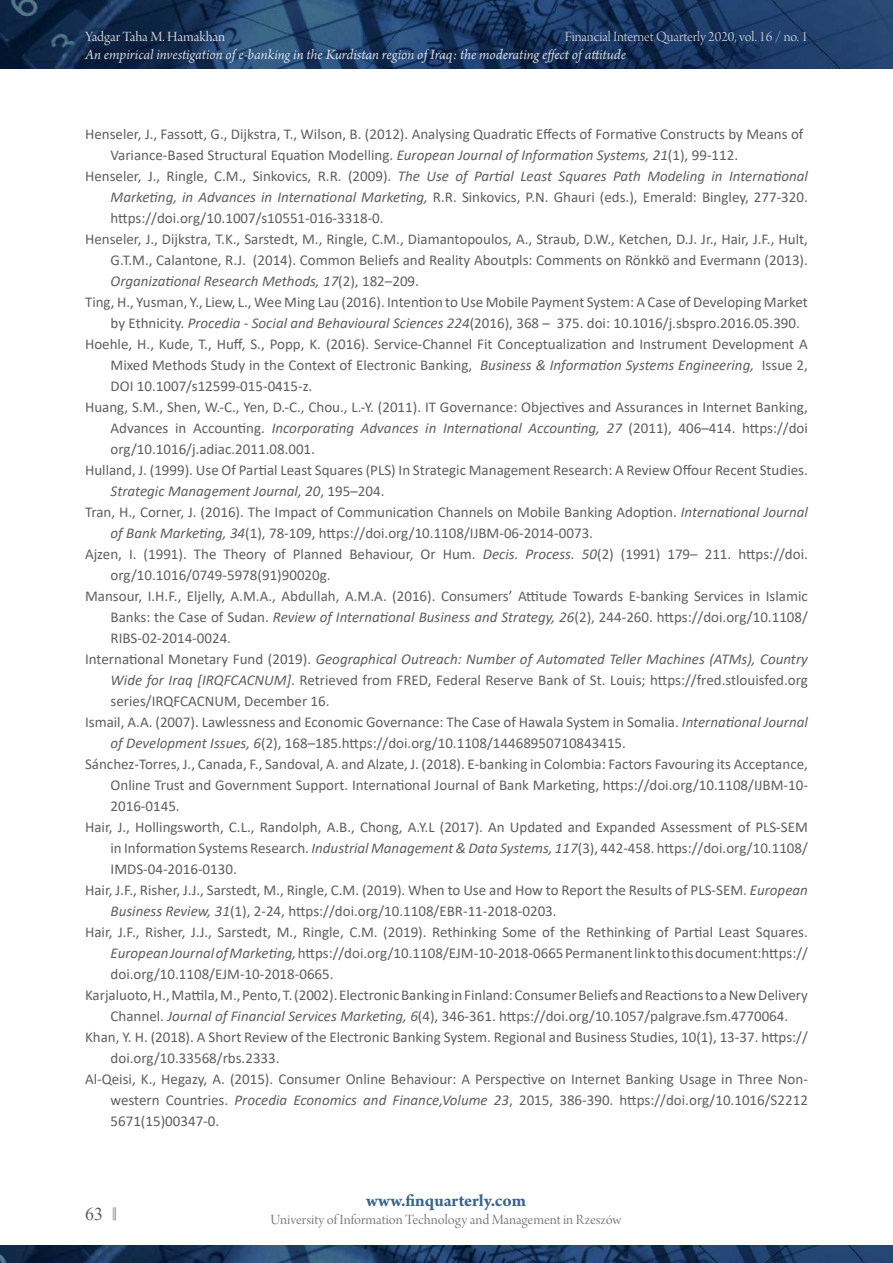
<style>
.page{position:relative;width:893px;height:1263px;background:#fff}
.page>*{position:absolute;margin:0;border:0;box-sizing:border-box;transform-origin:0 0}
.t1{font:700 18px "Arno Pro";color:#3a648b}
.t2{font:18px "Times New Roman";color:#5f5f5f}
.t3{font:15px "Calibri";color:#5f5f5f}
.t4{font:italic 15px "Calibri";color:#5f5f5f}
.t5{font:italic 15px "Arno Pro";letter-spacing:-.005em;color:#fff}
.t6{font:15px "Arno Pro Display";color:#7c7c7c}
.t7{font:15px "Arno Pro Light Display";color:#fff}
.t8{font:15px "Arno Pro Display";letter-spacing:-.005em;color:#fff}
.s1{font-style:italic}
.s2{font-style:normal}
</style>
<div class="page">
<img style="left:0;top:0;width:893px;height:68px">
<img style="left:0;top:1246px;width:893px;height:17px">
<svg style="left:113px;top:1207px;width:3px;height:13px"></svg>
<p class="t8" style="left:85px;top:28px;width:142px">Yadgar Taha M. Hamakhan</p>
<p class="t7" style="left:565px;top:28px;width:245px">Financial Internet Quarterly 2020, vol. 16 / no. 1</p>
<p class="t5" style="left:85px;top:45px;width:542px">An empirical investigation of e-banking in the Kurdistan region of Iraq: the moderating effect of attitude</p>
<p class="t3" style="left:85px;top:123px;width:720px">Henseler, J., Fassott, G., Dijkstra, T., Wilson, B. (2012). Analysing Quadratic Effects of Formative Constructs by Means of</p>
<p class="t3" style="left:111px;top:144px;width:629px">Variance-Based Structural Equation Modelling. <span class="s1">European Journal of Information Systems, 21</span>(1), 99-112.</p>
<p class="t4" style="left:85px;top:165px;width:724px"><span class="s2">Henseler, J., Ringle, C.M., Sinkovics, R.R. (2009).</span> The Use of Partial Least Squares Path Modeling in International</p>
<p class="t3" style="left:111px;top:186px;width:699px"><span class="s1">Marketing, in Advances in International Marketing,</span> R.R. Sinkovics, P.N. Ghauri (eds.), Emerald: Bingley, 277-320.</p>
<p class="t3" style="left:111px;top:207px;width:275px">https://doi.org/10.1007/s10551-016-3318-0.</p>
<p class="t3" style="left:85px;top:228px;width:724px">Henseler, J., Dijkstra, T.K., Sarstedt, M., Ringle, C.M., Diamantopoulos, A., Straub, D.W., Ketchen, D.J. Jr., Hair, J.F., Hult,</p>
<p class="t3" style="left:111px;top:249px;width:699px">G.T.M., Calantone, R.J. (2014). Common Beliefs and Reality Aboutpls: Comments on Rönkkö and Evermann (2013).</p>
<p class="t4" style="left:111px;top:270px;width:310px">Organizational Research Methods, 17<span class="s2">(2), 182–209.</span></p>
<p class="t3" style="left:85px;top:291px;width:724px">Ting, H., Yusman, Y., Liew, L., Wee Ming Lau (2016). Intention to Use Mobile Payment System: A Case of Developing Market</p>
<p class="t3" style="left:111px;top:312px;width:691px">by Ethnicity. <span class="s1">Procedia - Social and Behavioural Sciences 224</span>(2016), 368 – 375. doi: 10.1016/j.sbspro.2016.05.390.</p>
<p class="t3" style="left:85px;top:333px;width:724px">Hoehle, H., Kude, T., Huff, S., Popp, K. (2016). Service-Channel Fit Conceptualization and Instrument Development A</p>
<p class="t3" style="left:111px;top:354px;width:699px">Mixed Methods Study in the Context of Electronic Banking, <span class="s1">Business &amp; Information Systems Engineering,</span> Issue 2,</p>
<p class="t3" style="left:111px;top:375px;width:203px">DOI 10.1007/s12599-015-0415-z.</p>
<p class="t3" style="left:85px;top:396px;width:724px">Huang, S.M., Shen, W.-C., Yen, D.-C., Chou., L.-Y. (2011). IT Governance: Objectives and Assurances in Internet Banking,</p>
<p class="t4" style="left:111px;top:417px;width:699px"><span class="s2">Advances in Accounting.</span> Incorporating Advances in International Accounting, 27 <span class="s2">(2011), 406–414. https://doi</span></p>
<p class="t3" style="left:111px;top:438px;width:206px">org/10.1016/j.adiac.2011.08.001.</p>
<p class="t3" style="left:85px;top:459px;width:724px">Hulland, J. (1999). Use Of Partial Least Squares (PLS) In Strategic Management Research: A Review Offour Recent Studies.</p>
<p class="t4" style="left:111px;top:480px;width:275px">Strategic Management Journal, 20<span class="s2">, 195–204.</span></p>
<p class="t3" style="left:85px;top:501px;width:724px">Tran, H., Corner, J. (2016). The Impact of Communication Channels on Mobile Banking Adoption. <span class="s1">International Journal</span></p>
<p class="t3" style="left:111px;top:522px;width:484px"><span class="s1">of Bank Marketing, 34</span>(1), 78-109, https://doi.org/10.1108/IJBM-06-2014-0073.</p>
<p class="t3" style="left:85px;top:543px;width:724px">Ajzen, I. (1991). The Theory of Planned Behaviour, Or Hum. <span class="s1">Decis. Process. 50</span>(2) (1991) 179– 211. https://doi.</p>
<p class="t3" style="left:111px;top:564px;width:222px">org/10.1016/0749-5978(91)90020g.</p>
<p class="t3" style="left:85px;top:585px;width:724px">Mansour, I.H.F., Eljelly, A.M.A., Abdullah, A.M.A. (2016). Consumers’ Attitude Towards E-banking Services in Islamic</p>
<p class="t3" style="left:111px;top:606px;width:699px">Banks: the Case of Sudan. <span class="s1">Review of International Business and Strategy, 26</span>(2), 244-260. https://doi.org/10.1108/</p>
<p class="t3" style="left:111px;top:627px;width:122px">RIBS-02-2014-0024.</p>
<p class="t4" style="left:85px;top:648px;width:724px"><span class="s2">International Monetary Fund (2019).</span> Geographical Outreach: Number of Automated Teller Machines (ATMs), Country</p>
<p class="t3" style="left:111px;top:669px;width:699px"><span class="s1">Wide for Iraq [IRQFCACNUM]</span>. Retrieved from FRED, Federal Reserve Bank of St. Louis; https://fred.stlouisfed.org</p>
<p class="t3" style="left:111px;top:690px;width:221px">series/IRQFCACNUM, December 16.</p>
<p class="t3" style="left:85px;top:711px;width:724px">Ismail, A.A. (2007). Lawlessness and Economic Governance: The Case of Hawala System in Somalia. <span class="s1">International Journal</span></p>
<p class="t3" style="left:111px;top:732px;width:517px"><span class="s1">of Development Issues, 6</span>(2), 168–185.https://doi.org/10.1108/14468950710843415.</p>
<p class="t3" style="left:85px;top:753px;width:724px">Sánchez-Torres, J., Canada, F., Sandoval, A. and Alzate, J. (2018). E-banking in Colombia: Factors Favouring its Acceptance,</p>
<p class="t3" style="left:111px;top:774px;width:699px">Online Trust and Government Support. International Journal of Bank Marketing, https://doi.org/10.1108/IJBM-10-</p>
<p class="t3" style="left:111px;top:795px;width:71px">2016-0145.</p>
<p class="t3" style="left:85px;top:816px;width:724px">Hair, J., Hollingsworth, C.L., Randolph, A.B., Chong, A.Y.L (2017). An Updated and Expanded Assessment of PLS-SEM</p>
<p class="t3" style="left:111px;top:837px;width:699px">in Information Systems Research. <span class="s1">Industrial Management &amp; Data Systems, 117</span>(3), 442-458. https://doi.org/10.1108/</p>
<p class="t3" style="left:111px;top:858px;width:128px">IMDS-04-2016-0130.</p>
<p class="t3" style="left:85px;top:879px;width:724px">Hair, J.F., Risher, J.J., Sarstedt, M., Ringle, C.M. (2019). When to Use and How to Report the Results of PLS-SEM. <span class="s1">European</span></p>
<p class="t3" style="left:111px;top:900px;width:448px"><span class="s1">Business Review, 31</span>(1), 2-24, https://doi.org/10.1108/EBR-11-2018-0203.</p>
<p class="t3" style="left:85px;top:921px;width:724px">Hair, J.F., Risher, J.J., Sarstedt, M., Ringle, C.M. (2019). Rethinking Some of the Rethinking of Partial Least Squares.</p>
<p class="t3" style="left:111px;top:942px;width:699px"><span class="s1">European Journal of Marketing,</span> https://doi.org/10.1108/EJM-10-2018-0665 Permanent link to this document:https://</p>
<p class="t3" style="left:111px;top:963px;width:225px">doi.org/10.1108/EJM-10-2018-0665.</p>
<p class="t3" style="left:85px;top:984px;width:724px">Karjaluoto, H., Mattila, M., Pento, T. (2002). Electronic Banking in Finland: Consumer Beliefs and Reactions to a New Delivery</p>
<p class="t3" style="left:111px;top:1005px;width:679px">Channel. <span class="s1">Journal of Financial Services Marketing, 6</span>(4), 346-361. https://doi.org/10.1057/palgrave.fsm.4770064.</p>
<p class="t3" style="left:85px;top:1026px;width:724px">Khan, Y. H. (2018). A Short Review of the Electronic Banking System. Regional and Business Studies, 10(1), 13-37. https://</p>
<p class="t3" style="left:111px;top:1047px;width:171px">doi.org/10.33568/rbs.2333.</p>
<p class="t3" style="left:85px;top:1068px;width:724px">Al-Qeisi, K., Hegazy, A. (2015). Consumer Online Behaviour: A Perspective on Internet Banking Usage in Three Non-</p>
<p class="t3" style="left:111px;top:1089px;width:699px">western Countries. <span class="s1">Procedia Economics and Finance,Volume 23</span>, 2015, 386-390. https://doi.org/10.1016/S2212</p>
<p class="t3" style="left:111px;top:1110px;width:110px">5671(15)00347-0.</p>
<p class="t1" style="left:366px;top:1190px;width:159px">www.finquarterly.com</p>
<p class="t2" style="left:85px;top:1201px;width:19px">63</p>
<p class="t6" style="left:271px;top:1212px;width:352px">University of Information Technology and Management in Rzeszów</p>
</div>
